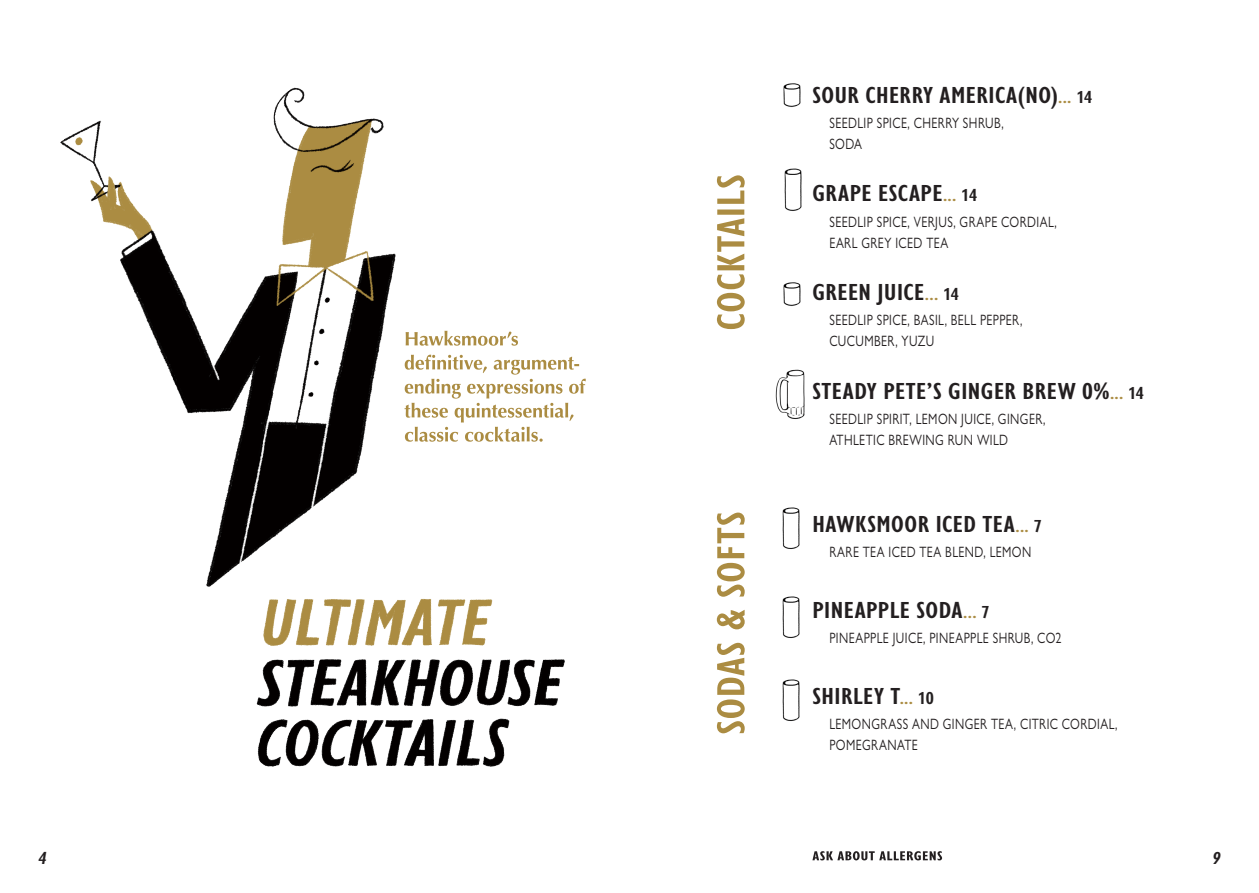
<style>
.page{position:relative;width:1259px;height:893px;background:#fff}
.page>*{position:absolute;margin:0;border:0;box-sizing:border-box;transform-origin:0 0}
.Drink_Name{font:600 condensed 24px "Gill Sans Nova";letter-spacing:.02em;color:#231f20;scale:1.17 1}
.Page_Numbers{font:italic 600 condensed 18px "Gill Sans Nova";color:#231f20;scale:1.17 1}
.Ingredients{font:15px/21px "Gill Sans Nova";letter-spacing:.035em;color:#231f20;scale:.8 1}
.s1{font-size:18px;color:#ab8c42}
.s2{font-size:18px}
</style>
<div class="page">
<img style="left:60px;top:87px;width:505px;height:680px">
<svg style="left:717px;top:513px;width:27px;height:220px"></svg>
<img style="left:784px;top:168px;width:18px;height:43px">
<img style="left:782px;top:507px;width:18px;height:42px">
<svg style="left:812px;top:851px;width:130px;height:9px"></svg>
<svg style="left:717px;top:175px;width:27px;height:154px"></svg>
<img style="left:783px;top:282px;width:18px;height:24px">
<img style="left:782px;top:679px;width:18px;height:42px">
<img style="left:782px;top:596px;width:18px;height:42px">
<img style="left:783px;top:83px;width:18px;height:24px">
<img style="left:775px;top:369px;width:30px;height:50px">
<svg style="left:404px;top:355px;width:182px;height:87px"></svg>
<svg style="left:406px;top:331px;width:112px;height:15px"></svg>
<p class="Drink_Name" style="left:812px;top:79px;width:241px">SOUR CHERRY AMERICA(NO)<span class="s1">...</span> <span class="s2">14</span></p>
<p class="Ingredients" style="left:829px;top:112px;width:219px">SEEDLIP SPICE, CHERRY SHRUB,<br>SODA</p>
<p class="Drink_Name" style="left:812px;top:178px;width:142px">GRAPE ESCAPE<span class="s1">...</span> <span class="s2">14</span></p>
<p class="Ingredients" style="left:829px;top:211px;width:286px">SEEDLIP SPICE, VERJUS, GRAPE CORDIAL,</p>
<p class="Ingredients" style="left:829px;top:232px;width:150px">EARL GREY ICED TEA</p>
<p class="Drink_Name" style="left:812px;top:276px;width:127px">GREEN JUICE<span class="s1">...</span> <span class="s2">14</span></p>
<p class="Ingredients" style="left:829px;top:310px;width:243px">SEEDLIP SPICE, BASIL, BELL PEPPER,</p>
<p class="Ingredients" style="left:829px;top:331px;width:133px">CUCUMBER, YUZU</p>
<p class="Drink_Name" style="left:812px;top:375px;width:285px">STEADY PETE’S GINGER BREW 0%<span class="s1">...</span> <span class="s2">14</span></p>
<p class="Ingredients" style="left:829px;top:408px;width:272px">SEEDLIP SPIRIT, LEMON JUICE, GINGER,<br>ATHLETIC BREWING RUN WILD</p>
<p class="Drink_Name" style="left:812px;top:508px;width:197px">HAWKSMOOR ICED TEA<span class="s1">...</span> <span class="s2">7</span></p>
<p class="Ingredients" style="left:829px;top:541px;width:254px">RARE TEA ICED TEA BLEND, LEMON</p>
<p class="Drink_Name" style="left:812px;top:594px;width:153px">PINEAPPLE SODA<span class="s1">...</span> <span class="s2">7</span></p>
<p class="Ingredients" style="left:829px;top:627px;width:292px">PINEAPPLE JUICE, PINEAPPLE SHRUB, CO2</p>
<p class="Drink_Name" style="left:812px;top:680px;width:105px">SHIRLEY T<span class="s1">...</span> <span class="s2">10</span></p>
<p class="Ingredients" style="left:829px;top:714px;width:362px">LEMONGRASS AND GINGER TEA, CITRIC CORDIAL,<br>POMEGRANATE</p>
<p class="Page_Numbers" style="left:39px;top:846px;width:8px">4</p>
<p class="Page_Numbers" style="left:1212px;top:846px;width:8px">9</p>
</div>
